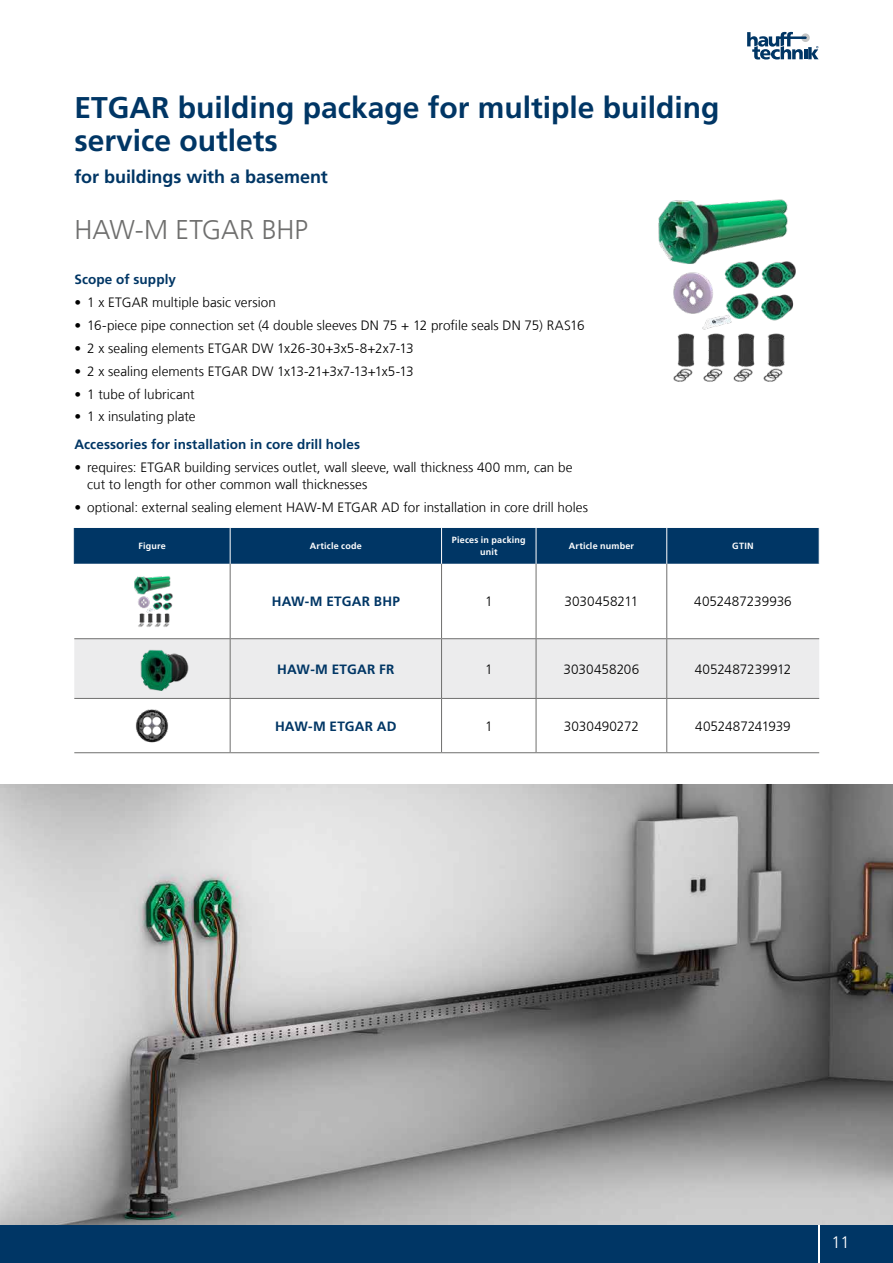
<style>
.page{position:relative;width:893px;height:1263px;background:#fff}
.page>*{position:absolute;margin:0;border:0;box-sizing:border-box;transform-origin:0 0}
.t1{font:700 30px/33px "Frutigerfor Hauff";color:#003665}
.t2{font:300 27px "Frutigerfor Hauff";letter-spacing:-.005em;color:#6f6f6e}
.t3{font:700 18px "Frutigerfor Hauff";letter-spacing:-.005em;color:#003665}
.t4{font:300 16.5px "Frutigerfor Hauff";color:#fff}
.t5{font:300 13.5px/16.5px "Frutigerfor Hauff";letter-spacing:.005em;color:#000}
.t6{font:700 13.5px "Frutigerfor Hauff";letter-spacing:.01em;color:#003665}
.t7{font:700 9px/12px "Frutigerfor Hauff";letter-spacing:.025em;color:#fff;text-align:center}
</style>
<div class="page">
<div style="left:0;top:1225px;width:893px;height:38px;background:#003665"></div>
<hr style="left:819px;top:1213px;width:1px;height:50px;background:#fff">
<svg style="left:747px;top:32px;width:72px;height:28px"></svg>
<img style="left:658px;top:199px;width:138px;height:183px">
<div style="left:75px;top:528px;width:744px;height:36px;background:#003665"></div>
<div style="left:74px;top:639px;width:745px;height:59px;background:#ececed"></div>
<hr style="left:230px;top:564px;width:1px;height:74px;background:#6f6f6e">
<hr style="left:441px;top:564px;width:1px;height:74px;background:#6f6f6e">
<hr style="left:536px;top:564px;width:1px;height:74px;background:#6f6f6e">
<hr style="left:666px;top:564px;width:1px;height:74px;background:#6f6f6e">
<hr style="left:74px;top:638px;width:156px;height:1px;background:#6f6f6e">
<hr style="left:230px;top:638px;width:212px;height:1px;background:#6f6f6e">
<hr style="left:230px;top:639px;width:1px;height:59px;background:#6f6f6e">
<hr style="left:442px;top:638px;width:94px;height:1px;background:#6f6f6e">
<hr style="left:441px;top:639px;width:1px;height:59px;background:#6f6f6e">
<hr style="left:536px;top:638px;width:131px;height:1px;background:#6f6f6e">
<hr style="left:536px;top:639px;width:1px;height:59px;background:#6f6f6e">
<hr style="left:667px;top:638px;width:152px;height:1px;background:#6f6f6e">
<hr style="left:666px;top:639px;width:1px;height:59px;background:#6f6f6e">
<hr style="left:74px;top:698px;width:156px;height:1px;background:#6f6f6e">
<hr style="left:230px;top:698px;width:212px;height:1px;background:#6f6f6e">
<hr style="left:230px;top:699px;width:1px;height:53px;background:#6f6f6e">
<hr style="left:442px;top:698px;width:94px;height:1px;background:#6f6f6e">
<hr style="left:441px;top:699px;width:1px;height:53px;background:#6f6f6e">
<hr style="left:536px;top:698px;width:131px;height:1px;background:#6f6f6e">
<hr style="left:536px;top:699px;width:1px;height:53px;background:#6f6f6e">
<hr style="left:667px;top:698px;width:152px;height:1px;background:#6f6f6e">
<hr style="left:666px;top:699px;width:1px;height:53px;background:#6f6f6e">
<hr style="left:74px;top:752px;width:156px;height:1px;background:#6f6f6e">
<hr style="left:230px;top:752px;width:212px;height:1px;background:#6f6f6e">
<hr style="left:442px;top:752px;width:94px;height:1px;background:#6f6f6e">
<hr style="left:536px;top:752px;width:131px;height:1px;background:#6f6f6e">
<hr style="left:667px;top:752px;width:152px;height:1px;background:#6f6f6e">
<hr style="left:74px;top:528px;width:1px;height:36px;background:#003665">
<hr style="left:230px;top:528px;width:1px;height:36px;background:#fff">
<hr style="left:441px;top:528px;width:1px;height:36px;background:#fff">
<hr style="left:536px;top:528px;width:1px;height:36px;background:#fff">
<hr style="left:666px;top:528px;width:1px;height:36px;background:#fff">
<img style="left:134px;top:576px;width:39px;height:51px">
<img style="left:124px;top:649px;width:75px;height:42px">
<img style="left:135px;top:709px;width:34px;height:34px">
<img style="left:0;top:785px;width:893px;height:440px">
<h1 class="t1" style="left:74px;top:91px;width:647px">ETGAR building package for multiple building service outlets</h1>
<h3 class="t3" style="left:74px;top:166px;width:255px">for buildings with a basement</h3>
<h2 class="t2" style="left:74px;top:213px;width:235px">HAW-M ETGAR BHP</h2>
<p class="t6" style="left:74px;top:271px;width:103px">Scope of supply</p>
<p class="t5" style="left:74px;top:294px;width:203px">• 1 x ETGAR multiple basic version</p>
<p class="t5" style="left:74px;top:317px;width:512px">• 16-piece pipe connection set (4 double sleeves DN 75 + 12 profile seals DN 75) RAS16</p>
<p class="t5" style="left:74px;top:340px;width:341px">• 2 x sealing elements ETGAR DW 1x26-30+3x5-8+2x7-13</p>
<p class="t5" style="left:74px;top:363px;width:341px">• 2 x sealing elements ETGAR DW 1x13-21+3x7-13+1x5-13</p>
<p class="t5" style="left:74px;top:386px;width:122px">• 1 tube of lubricant</p>
<p class="t5" style="left:74px;top:408px;width:123px">• 1 x insulating plate</p>
<p class="t6" style="left:74px;top:436px;width:287px">Accessories for installation in core drill holes</p>
<p class="t5" style="left:87px;top:459px;width:487px;text-indent:-13px">• requires: ETGAR building services outlet, wall sleeve, wall thickness 400 mm, can be cut to length for other common wall thicknesses</p>
<p class="t5" style="left:74px;top:498px;width:515px">• optional: external sealing element HAW-M ETGAR AD for installation in core drill holes</p>
<p class="t7" style="left:139px;top:540px;width:29px">Figure</p>
<p class="t7" style="left:310px;top:540px;width:54px">Article code</p>
<p class="t7" style="left:452px;top:534px;width:75px">Pieces in packing unit</p>
<p class="t7" style="left:569px;top:540px;width:67px">Article number</p>
<p class="t7" style="left:732px;top:540px;width:23px">GTIN</p>
<p class="t6" style="left:272px;top:593px;width:129px">HAW-M ETGAR BHP</p>
<p class="t5" style="left:485px;top:593px;width:9px">1</p>
<p class="t5" style="left:565px;top:593px;width:75px">3030458211</p>
<p class="t5" style="left:694px;top:593px;width:99px">4052487239936</p>
<p class="t6" style="left:277px;top:661px;width:119px">HAW-M ETGAR FR</p>
<p class="t5" style="left:485px;top:661px;width:9px">1</p>
<p class="t5" style="left:564px;top:661px;width:77px">3030458206</p>
<p class="t5" style="left:695px;top:661px;width:98px">4052487239912</p>
<p class="t6" style="left:275px;top:718px;width:123px">HAW-M ETGAR AD</p>
<p class="t5" style="left:485px;top:718px;width:9px">1</p>
<p class="t5" style="left:564px;top:718px;width:77px">3030490272</p>
<p class="t5" style="left:695px;top:718px;width:97px">4052487241939</p>
<p class="t4" style="left:831px;top:1232px;width:20px">11</p>
</div>
